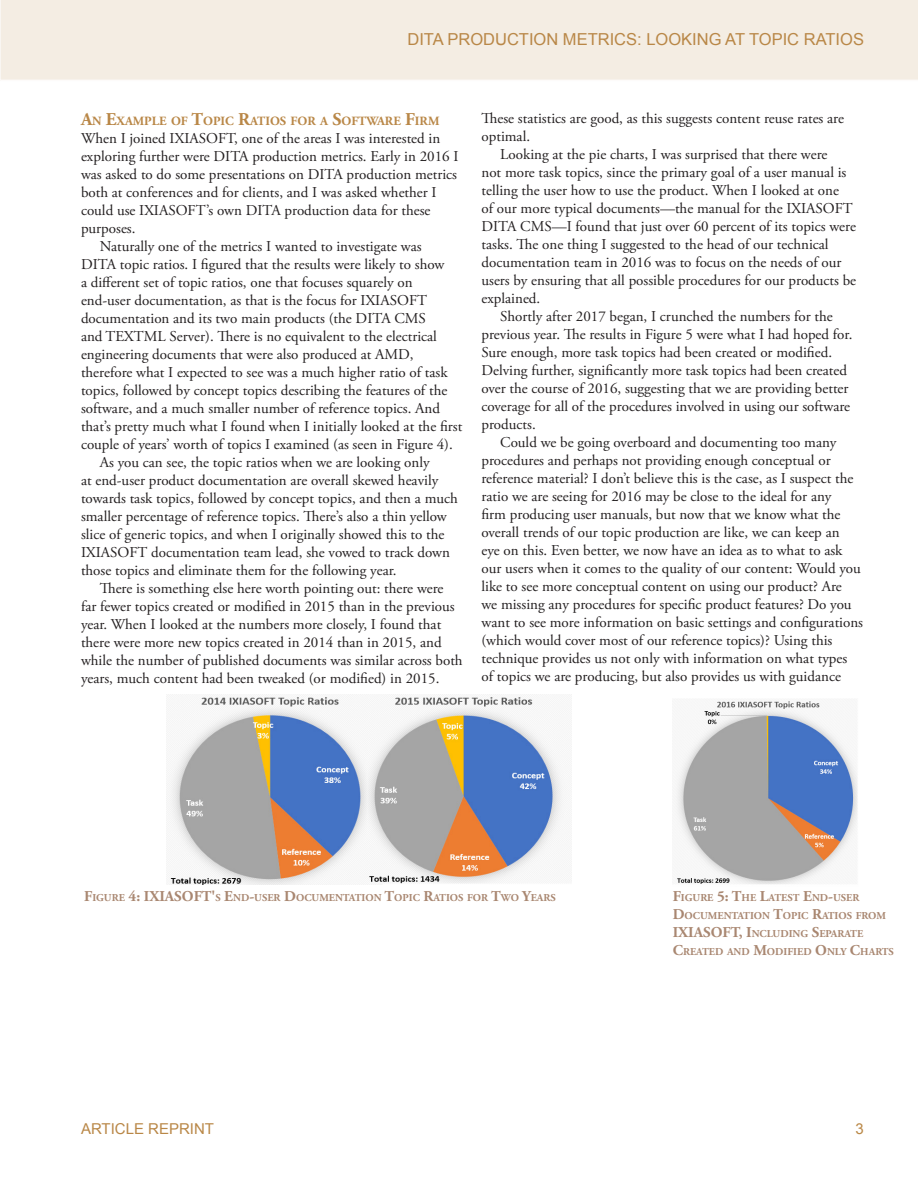
<style>
.page{position:relative;width:918px;height:1188px;background:#fff}
.page>*{position:absolute;margin:0;border:0;box-sizing:border-box;transform-origin:0 0}
.t1{font:16.5px "Arial";color:#b98747}
.t2{font:15px/18px "Adobe Garamond Pro";color:#231f20}
.t3{font:700 15px "Adobe Garamond Pro";color:#a98771}
.t4{font:15px "Arial";color:#b98747}
.t5{font:15px "Arial";color:#ba8847}
.t6{font:700 12.6px "Adobe Garamond Pro";color:#b98747}
.t7{font:700 10.5px/18px "Adobe Garamond Pro";color:#a98771}
.s1{font-size:18px}
.s2{font-size:10.5px}
.s3{font-size:15px}
</style>
<div class="page">
<div style="left:1px;top:0;width:917px;height:80px;background:#f4ede3"></div>
<svg style="left:0;top:0;width:1px;height:79px"></svg>
<img style="left:167px;top:694px;width:403px;height:191px">
<img style="left:675px;top:701px;width:183px;height:183px">
<p class="t1" style="left:407px;top:29px;width:458px">DITA PRODUCTION METRICS: LOOKING AT TOPIC RATIOS</p>
<p class="t6" style="left:81px;top:113px;width:360px"><span class="s1">A</span>N <span class="s1">E</span>XAMPLE OF <span class="s1">T</span>OPIC <span class="s1">R</span>ATIOS FOR A <span class="s1">S</span>OFTWARE <span class="s1">F</span>IRM</p>
<p class="t2" style="left:81px;top:130px;width:379px">When I joined IXIASOFT, one of the areas I was interested in exploring further were DITA production metrics. Early in 2016 I was asked to do some presentations on DITA production metrics both at conferences and for clients, and I was asked whether I could use IXIASOFT’s own DITA production data for these purposes.</p>
<p class="t2" style="left:81px;top:238px;width:383px;text-indent:19px">Naturally one of the metrics I wanted to investigate was<br>DITA topic ratios. I figured that the results were likely to show<br>a different set of topic ratios, one that focuses squarely on end-user documentation, as that is the focus for IXIASOFT documentation and its two main products (the DITA CMS<br>and TEXTML Server). There is no equivalent to the electrical engineering documents that were also produced at AMD, therefore what I expected to see was a much higher ratio of task topics, followed by concept topics describing the features of the software, and a much smaller number of reference topics. And that’s pretty much what I found when I initially looked at the first couple of years’ worth of topics I examined (as seen in Figure 4).</p>
<p class="t2" style="left:81px;top:454px;width:378px;text-indent:19px">As you can see, the topic ratios when we are looking only<br>at end-user product documentation are overall skewed heavily towards task topics, followed by concept topics, and then a much smaller percentage of reference topics. There’s also a thin yellow slice of generic topics, and when I originally showed this to the IXIASOFT documentation team lead, she vowed to track down those topics and eliminate them for the following year.</p>
<p class="t2" style="left:81px;top:580px;width:383px;text-indent:19px">There is something else here worth pointing out: there were<br>far fewer topics created or modified in 2015 than in the previous year. When I looked at the numbers more closely, I found that there were more new topics created in 2014 than in 2015, and while the number of published documents was similar across both years, much content had been tweaked (or modified) in 2015.</p>
<p class="t2" style="left:482px;top:109px;width:364px">These statistics are good, as this suggests content reuse rates are optimal.</p>
<p class="t2" style="left:482px;top:145px;width:376px;text-indent:19px">Looking at the pie charts, I was surprised that there were<br>not more task topics, since the primary goal of a user manual is telling the user how to use the product. When I looked at one<br>of our more typical documents—the manual for the IXIASOFT DITA CMS—I found that just over 60 percent of its topics were tasks. The one thing I suggested to the head of our technical documentation team in 2016 was to focus on the needs of our users by ensuring that all possible procedures for our products be explained.</p>
<p class="t2" style="left:482px;top:307px;width:372px;text-align:center">Shortly after 2017 began, I crunched the numbers for the previous year. The results in Figure 5 were what I had hoped for.</p>
<p class="t2" style="left:482px;top:343px;width:370px">Sure enough, more task topics had been created or modified.<br>Delving further, significantly more task topics had been created over the course of 2016, suggesting that we are providing better coverage for all of the procedures involved in using our software products.</p>
<p class="t2" style="left:482px;top:433px;width:383px;text-indent:19px">Could we be going overboard and documenting too many procedures and perhaps not providing enough conceptual or reference material? I don’t believe this is the case, as I suspect the ratio we are seeing for 2016 may be close to the ideal for any<br>firm producing user manuals, but now that we know what the overall trends of our topic production are like, we can keep an<br>eye on this. Even better, we now have an idea as to what to ask our users when it comes to the quality of our content: Would you like to see more conceptual content on using our product? Are<br>we missing any procedures for specific product features? Do you want to see more information on basic settings and configurations (which would cover most of our reference topics)? Using this technique provides us not only with information on what types<br>of topics we are producing, but also provides us with guidance</p>
<p class="t3" style="left:84px;top:888px;width:69px">F<span class="s2">IGURE</span> 4: IXIASOF</p>
<p class="t7" style="left:202px;top:889px;width:355px"><span class="s3">T'</span>S <span class="s3">E</span>ND<span class="s3">-</span>USER <span class="s3">D</span>OCUMENTATION <span class="s3">T</span>OPIC <span class="s3">R</span>ATIOS FOR <span class="s3">T</span>WO <span class="s3">Y</span>EARS</p>
<p class="t7" style="left:673px;top:889px;width:215px"><span class="s3">F</span>IGURE <span class="s3">5: T</span>HE <span class="s3">L</span>ATEST <span class="s3">E</span>ND<span class="s3">-</span>USER<br><span class="s3">D</span>OCUMENTATION <span class="s3">T</span>OPIC <span class="s3">R</span>ATIOS FROM</p>
<p class="t3" style="left:673px;top:924px;width:10px">IXIASOF</p>
<p class="t7" style="left:673px;top:925px;width:222px;text-indent:58px"><span class="s3">T, I</span>NCLUDING <span class="s3">S</span>EPARATE<br><span class="s3">C</span>REATED AND <span class="s3">M</span>ODIFIED <span class="s3">O</span>NLY <span class="s3">C</span>HARTS</p>
<p class="t4" style="left:81px;top:1119px;width:135px">ARTICLE REPRINT</p>
<p class="t5" style="left:856px;top:1119px;width:10px">3</p>
</div>
